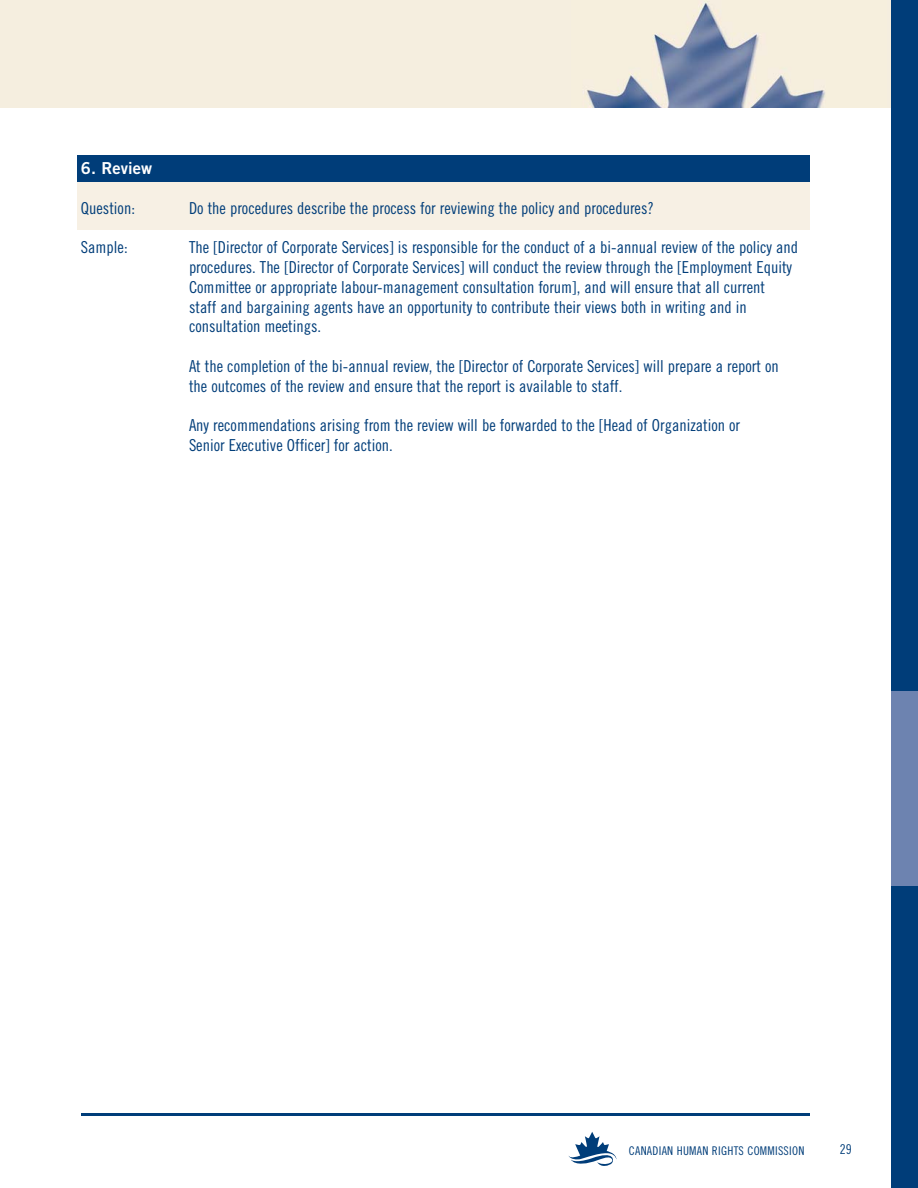
<style>
.page{position:relative;width:918px;height:1188px;background:#fff}
.page>*{position:absolute;margin:0;border:0;box-sizing:border-box;transform-origin:0 0}
.t1{font:16.5px/19.8px "Trade Gothic Cond Eighteen";color:#003d79}
.t2{font:16.5px "Trade Gothic Bold Two";color:#fff}
.t3{font:13.5px "Trade Gothic Cond Eighteen";color:#003d79}
.t4{font:12px "Trade Gothic Cond Eighteen";letter-spacing:.02em;color:#003d79}
</style>
<div class="page">
<div style="left:78px;top:182px;width:732px;height:48px;background:#f7f0e4"></div>
<div style="left:78px;top:155px;width:732px;height:27px;background:#003d79"></div>
<div style="left:0;top:0;width:918px;height:108px;background:#f5eedf"></div>
<div style="left:891px;top:0;width:27px;height:1188px;background:#003d79"></div>
<img style="left:583px;top:2px;width:242px;height:106px">
<svg style="left:568px;top:1132px;width:49px;height:34px"></svg>
<hr style="left:81px;top:1113px;width:729px;height:3px;background:#003d79">
<div style="left:891px;top:691px;width:27px;height:195px;background:#6d83b0"></div>
<p class="t2" style="left:81px;top:162px;width:73px">6. Review</p>
<p class="t1" style="left:81px;top:199px;width:56px">Question:</p>
<p class="t1" style="left:189px;top:199px;width:466px">Do the procedures describe the process for reviewing the policy and procedures?</p>
<p class="t1" style="left:81px;top:239px;width:48px">Sample:</p>
<p class="t1" style="left:189px;top:239px;width:611px">The [Director of Corporate Services] is responsible for the conduct of a bi-annual review of the policy and procedures. The [Director of Corporate Services] will conduct the review through the [Employment Equity Committee or appropriate labour-management consultation forum], and will ensure that all current<br>staff and bargaining agents have an opportunity to contribute their views both in writing and in consultation meetings.</p>
<p class="t1" style="left:189px;top:357px;width:591px">At the completion of the bi-annual review, the [Director of Corporate Services] will prepare a report on the outcomes of the review and ensure that the report is available to staff.</p>
<p class="t1" style="left:189px;top:417px;width:553px">Any recommendations arising from the review will be forwarded to the [Head of Organization or<br>Senior Executive Officer] for action.</p>
<p class="t4" style="left:629px;top:1146px;width:177px">CANADIAN HUMAN RIGHTS COMMISSION</p>
<p class="t3" style="left:840px;top:1144px;width:13px">29</p>
</div>
